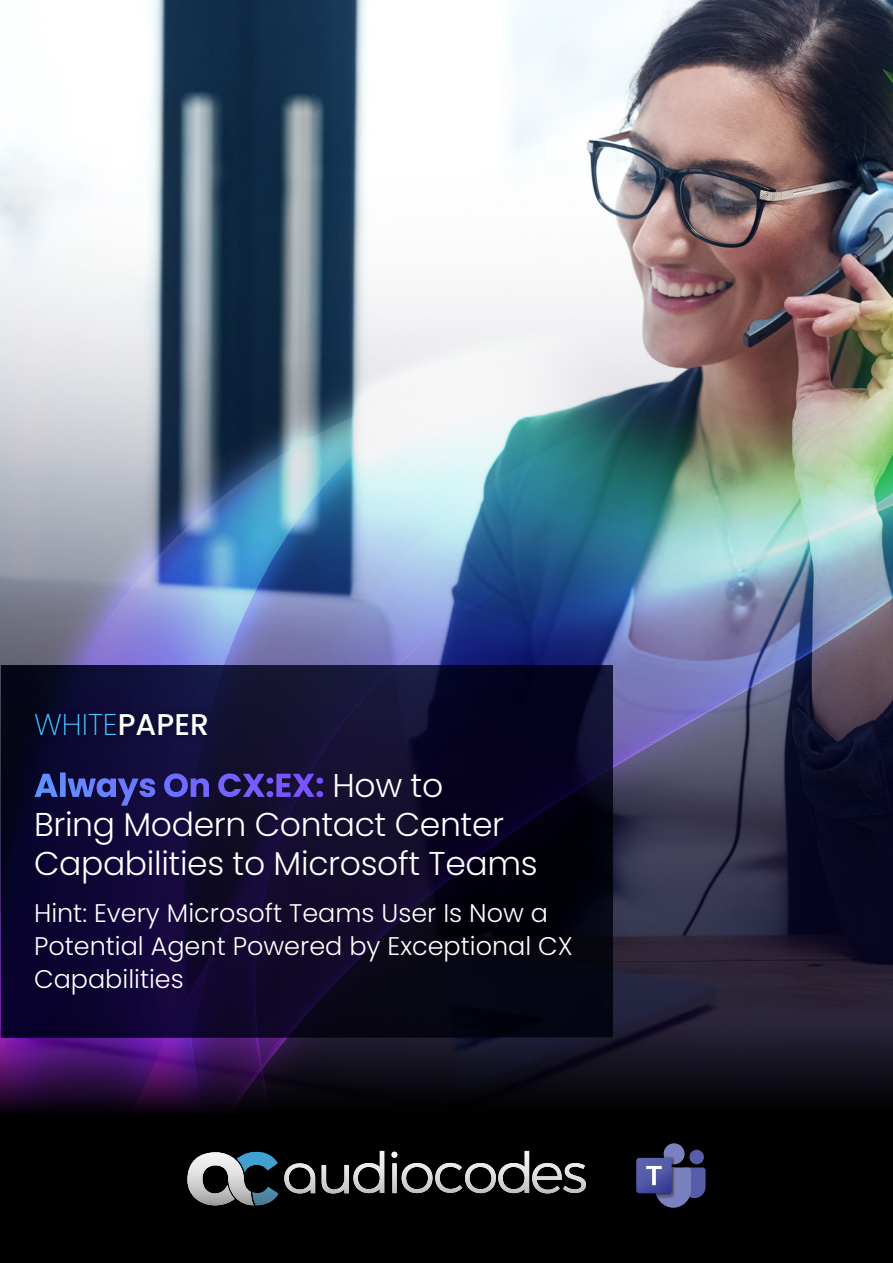
<style>
.page{position:relative;width:893px;height:1263px;background:#fff}
.page>*{position:absolute;margin:0;border:0;box-sizing:border-box;transform-origin:0 0}
.t1{font:300 33px/39px "Poppins";letter-spacing:-.01em;color:#fff}
.t2{font:200 30px "Poppins";color:#4dc2ff}
.t3{font:300 25.5px/33px "Poppins";color:#fff}
.s1{font-weight:500;color:#fff}
.s2{font-weight:700}
</style>
<div class="page">
<div style="left:0;top:899px;width:893px;height:364px;background:#000"></div>
<img style="left:0;top:0;width:893px;height:1112px">
<svg style="left:0;top:665px;width:612px;height:372px;background:#0c0827"></svg>
<div style="left:27px;top:706px;width:188px;height:37px;background:#000;opacity:.4"></div>
<img style="left:254px;top:1151px;width:138px;height:44px">
<img style="left:353px;top:1151px;width:31px;height:42px">
<svg style="left:392px;top:1151px;width:159px;height:43px"></svg>
<img style="left:465px;top:1163px;width:31px;height:30px">
<img style="left:284px;top:1163px;width:31px;height:30px">
<img style="left:498px;top:1151px;width:31px;height:42px">
<img style="left:435px;top:1163px;width:27px;height:30px">
<img style="left:322px;top:1165px;width:27px;height:28px">
<img style="left:532px;top:1163px;width:54px;height:30px">
<img style="left:254px;top:1152px;width:24px;height:20px">
<img style="left:254px;top:1187px;width:24px;height:18px">
<img style="left:187px;top:1152px;width:67px;height:53px">
<div style="left:689px;top:1150px;width:15px;height:14px;background:#565eaa;border-radius:50%"></div>
<div style="left:664px;top:1143px;width:21px;height:21px;background:#7a81be;border-radius:50%"></div>
<svg style="left:636px;top:1156px;width:69px;height:52px"></svg>
<p class="t2" style="left:34px;top:707px;width:176px">WHITE<span class="s1">PAPER</span></p>
<p class="t1" style="left:34px;top:766px;width:505px"><span class="s2">Always On CX:EX:</span> How to<br>Bring Modern Contact Center<br>Capabilities to Microsoft Teams</p>
<p class="t3" style="left:34px;top:897px;width:540px">Hint: Every Microsoft Teams User Is Now a<br>Potential Agent Powered by Exceptional CX<br>Capabilities</p>
</div>
